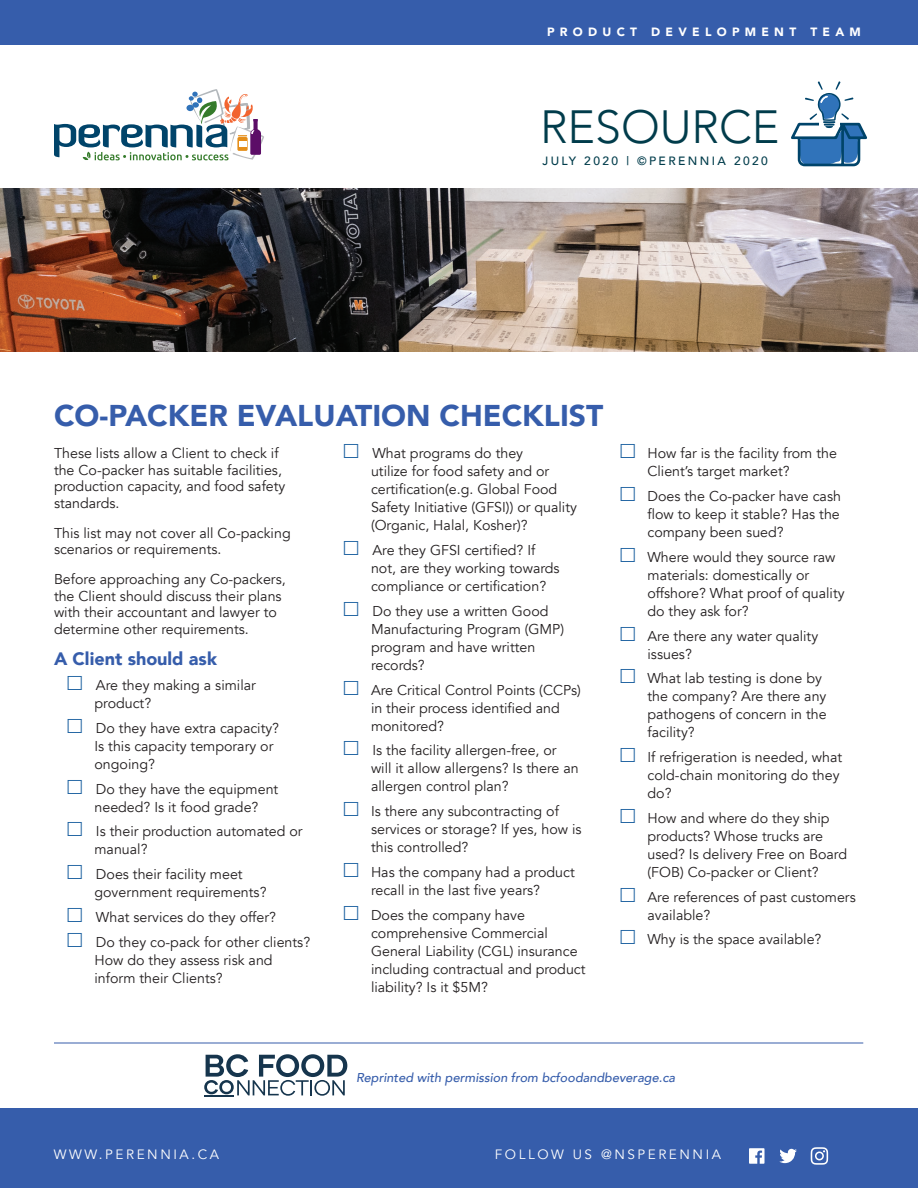
<style>
.page{position:relative;width:918px;height:1188px;background:#fff}
.page>*{position:absolute;margin:0;border:0;box-sizing:border-box;transform-origin:0 0}
.t1{font:300 46.5px "Avenir";color:#013c4b}
.t2{font:900 30px "Avenir";color:#365dab}
.t3{font:900 18px "Avenir";color:#365dab}
.t4{font:14.25px/18px "Avenir";color:#231f20}
.t5{font:13.5px "Avenir";letter-spacing:.19em;color:#fff}
.t6{font:italic 500 12.75px "Avenir";color:#365dab}
.t7{font:500 12px "Avenir";letter-spacing:.2em;color:#013c4b}
.t8{font:900 12px "Avenir";letter-spacing:.44em;color:#fff}
</style>
<div class="page">
<svg style="left:54px;top:89px;width:210px;height:71px"></svg>
<div style="left:239px;top:141px;width:7px;height:6px;background:#fff"></div>
<div style="left:0;top:1108px;width:918px;height:80px;background:#365dab"></div>
<div style="left:0;top:0;width:918px;height:44px;background:#365dab"></div>
<svg style="left:749px;top:1148px;width:16px;height:16px"></svg>
<svg style="left:779px;top:1149px;width:18px;height:14px"></svg>
<svg style="left:811px;top:1147px;width:17px;height:18px"></svg>
<svg style="left:791px;top:81px;width:76px;height:85px"></svg>
<img style="left:0;top:189px;width:918px;height:163px">
<svg style="left:204px;top:1054px;width:143px;height:42px"></svg>
<hr style="left:204px;top:1096px;width:30px;height:1px;background:#16354d">
<hr style="left:54px;top:1043px;width:809px;height:1px;background:#365dab">
<p class="t8" style="left:547px;top:22px;width:315px">PRODUCT DEVELOPMENT TEAM</p>
<h1 class="t1" style="left:540px;top:100px;width:241px">RESOURCE</h1>
<p class="t7" style="left:543px;top:150px;width:227px">JULY 2020 | ©PERENNIA 2020</p>
<h2 class="t2" style="left:54px;top:390px;width:551px">CO-PACKER EVALUATION CHECKLIST</h2>
<p class="t4" style="left:54px;top:445px;width:233px;line-height:16.5px">These lists allow a Client to check if the Co-packer has suitable facilities, production capacity, and food safety standards.</p>
<p class="t4" style="left:54px;top:525px;width:238px;line-height:16.5px">This list may not cover all Co-packing scenarios or requirements.</p>
<p class="t4" style="left:54px;top:571px;width:233px;line-height:16.5px">Before approaching any Co-packers, the Client should discuss their plans with their accountant and lawyer to determine other requirements.</p>
<p class="t3" style="left:54px;top:644px;width:165px">A Client should ask</p>
<p class="t4" style="left:94px;top:676px;width:163px">Are they making a similar product?</p>
<p class="t4" style="left:94px;top:719px;width:186px">Do they have extra capacity?<br>Is this capacity temporary or ongoing?</p>
<p class="t4" style="left:94px;top:780px;width:185px">Do they have the equipment needed? Is it food grade?</p>
<p class="t4" style="left:94px;top:823px;width:210px">Is their production automated or manual?</p>
<p class="t4" style="left:94px;top:865px;width:174px">Does their facility meet government requirements?</p>
<p class="t4" style="left:96px;top:905px;width:216px;line-height:24.8px">What services do they offer?<br>Do they co-pack for other clients?</p>
<p class="t4" style="left:94px;top:951px;width:180px">How do they assess risk and inform their Clients?</p>
<p class="t4" style="left:371px;top:445px;width:207px">What programs do they<br>utilize for food safety and or certification(e.g. Global Food<br>Safety Initiative (GFSI)) or quality (Organic, Halal, Kosher)?</p>
<p class="t4" style="left:371px;top:541px;width:190px">Are they GFSI certified? If not, are they working towards compliance or certification?</p>
<p class="t4" style="left:371px;top:602px;width:195px">Do they use a written Good<br>Manufacturing Program (GMP) program and have written records?</p>
<p class="t4" style="left:371px;top:681px;width:212px">Are Critical Control Points (CCPs) in their process identified and monitored?</p>
<p class="t4" style="left:371px;top:742px;width:209px">Is the facility allergen-free, or will it allow allergens? Is there an allergen control plan?</p>
<p class="t4" style="left:371px;top:802px;width:212px">Is there any subcontracting of services or storage? If yes, how is this controlled?</p>
<p class="t4" style="left:371px;top:863px;width:205px">Has the company had a product recall in the last five years?</p>
<p class="t4" style="left:371px;top:906px;width:216px">Does the company have comprehensive Commercial<br>General Liability (CGL) insurance including contractual and product liability? Is it $5M?</p>
<p class="t4" style="left:648px;top:445px;width:191px">How far is the facility from the<br>Client’s target market?</p>
<p class="t4" style="left:648px;top:487px;width:195px;text-align:justify">Does the Co-packer have cash flow to keep it stable? Has the company been sued?</p>
<p class="t4" style="left:648px;top:548px;width:199px">Where would they source raw materials: domestically or offshore? What proof of quality do they ask for?</p>
<p class="t4" style="left:648px;top:627px;width:172px">Are there any water quality issues?</p>
<p class="t4" style="left:648px;top:670px;width:181px">What lab testing is done by the company? Are there any pathogens of concern in the facility?</p>
<p class="t4" style="left:648px;top:748px;width:196px">If refrigeration is needed, what cold-chain monitoring do they do?</p>
<p class="t4" style="left:648px;top:809px;width:201px">How and where do they ship products? Whose trucks are used? Is delivery Free on Board (FOB) Co-packer or Client?</p>
<p class="t4" style="left:648px;top:888px;width:210px">Are references of past customers available?</p>
<p class="t4" style="left:648px;top:931px;width:175px">Why is the space available?</p>
<p class="t6" style="left:356px;top:1070px;width:321px">Reprinted with permission from bcfoodandbeverage.ca</p>
<p class="t5" style="left:54px;top:1146px;width:167px">WWW.PERENNIA.CA</p>
<p class="t5" style="left:495px;top:1146px;width:228px">FOLLOW US @NSPERENNIA</p>
</div>
